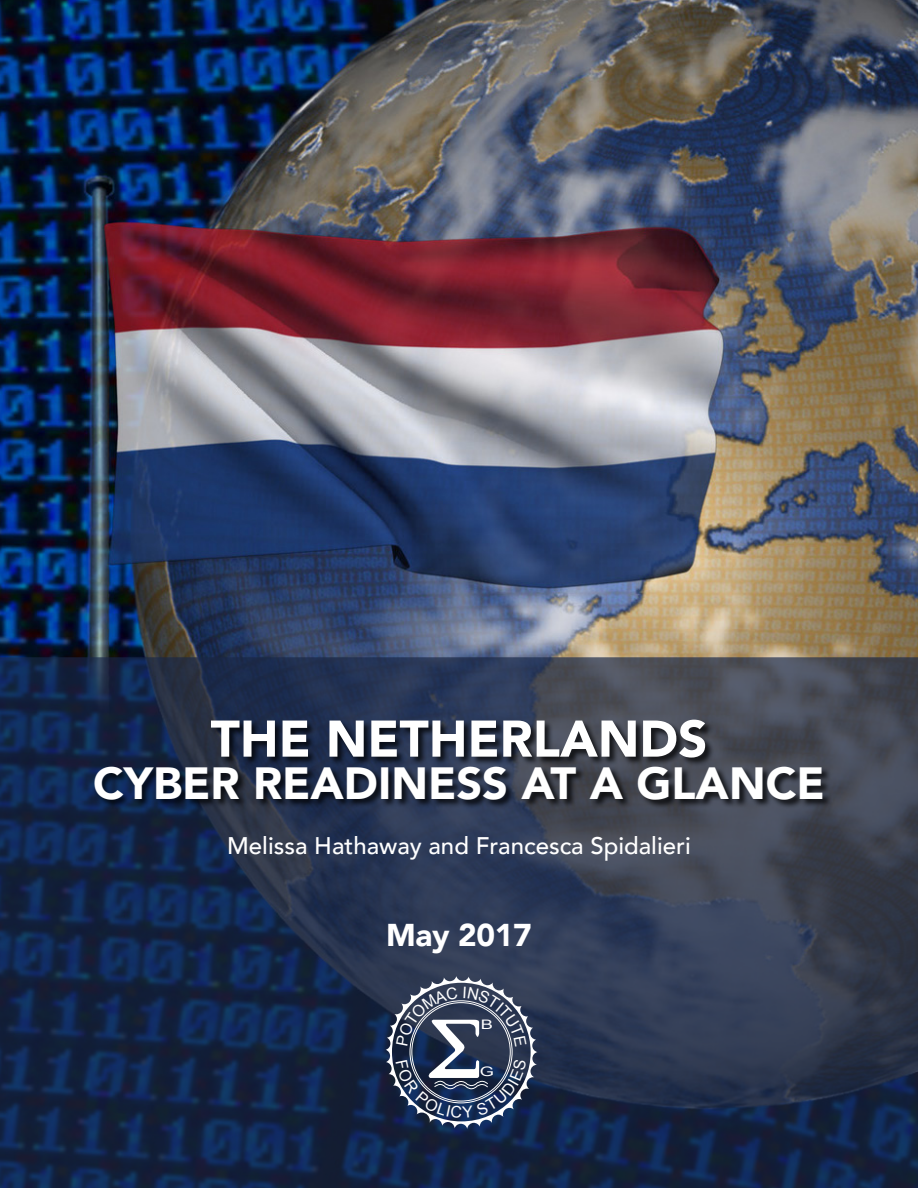
<style>
.page{position:relative;width:918px;height:1188px;background:#fff}
.page>*{position:absolute;margin:0;border:0;box-sizing:border-box;transform-origin:0 0}
.t1{font:900 51px "Avenir";color:#fff}
.t2{font:900 45px "Avenir";color:#fff}
.t3{font:900 31.5px "Avenir";letter-spacing:-.01em;color:#fff}
.t4{font:500 24px "Avenir";color:#fff}
.t5{font:13.05px "Arial";color:#fff;scale:1.4 1}
</style>
<div class="page">
<img style="left:0;top:0;width:918px;height:658px">
<svg style="left:0;top:658px;width:918px;height:530px;background:#24314d"></svg>
<div style="left:94px;top:719px;width:738px;height:90px;background:#000;opacity:.75"></div>
<svg style="left:386px;top:976px;width:151px;height:153px;background:#404d67"></svg>
<h1 class="t1" style="left:211px;top:695px;width:498px">THE NETHERLANDS</h1>
<h2 class="t2" style="left:93px;top:744px;width:733px">CYBER READINESS AT A GLANCE</h2>
<p class="t4" style="left:227px;top:825px;width:465px">Melissa Hathaway and Francesca Spidalieri</p>
<h3 class="t3" style="left:386px;top:908px;width:147px">May 2017</h3>
<p class="t5" style="left:481px;top:1016px;width:10px">B</p>
<p class="t5" style="left:480px;top:1063px;width:12px">G</p>
</div>
